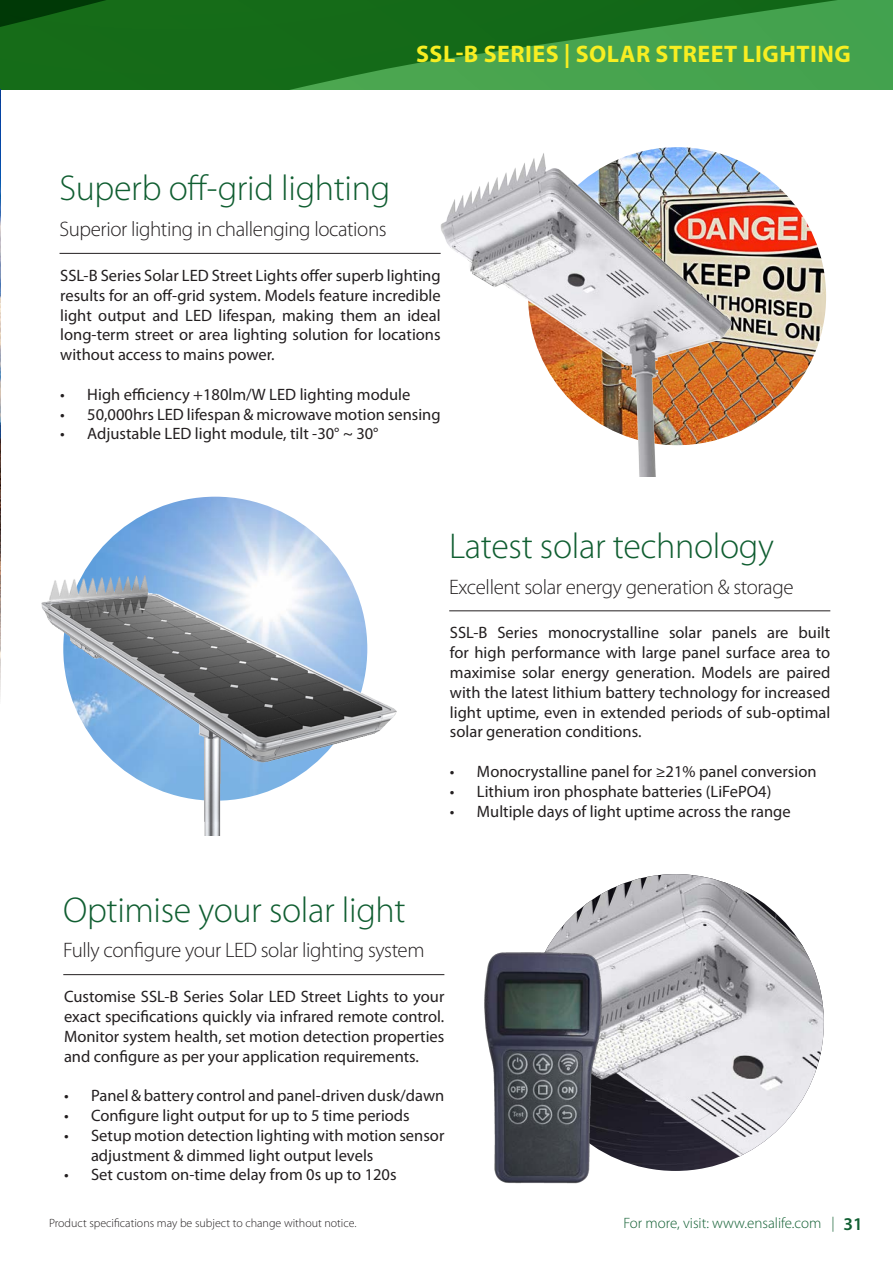
<style>
.page{position:relative;width:893px;height:1263px;background:#fff}
.page>*{position:absolute;margin:0;border:0;box-sizing:border-box;transform-origin:0 0}
.t1{font:300 36px "Myriad Pro";letter-spacing:-.01em;color:#105e31}
.t2{font:700 24px "Myriad Pro";letter-spacing:.02em;color:#f7ee22}
.t3{font:300 21px "Myriad Pro";letter-spacing:-.02em;color:#231f20}
.t4{font:16.5px/19.8px "Myriad Pro";color:#231f20;text-align:justify}
.t5{font:300 15px "Myriad Pro";color:#105e31}
.t6{font:300 12px "Myriad Pro";color:#231f20}
.s1{font-weight:600;font-size:18px}
</style>
<div class="page">
<svg style="left:0;top:0;width:893px;height:89px;background:#267e2c"></svg>
<hr style="left:60px;top:253px;width:381px;height:1px;background:#231f20">
<hr style="left:449px;top:611px;width:381px;height:1px;background:#231f20">
<img style="left:0;top:90px;width:1px;height:609px">
<img style="left:527px;top:874px;width:297px;height:297px;border-radius:148px">
<img style="left:528px;top:147px;width:298px;height:298px;border-radius:149px">
<img style="left:63px;top:497px;width:304px;height:304px;border-radius:152px">
<img style="left:41px;top:558px;width:356px;height:278px">
<img style="left:433px;top:147px;width:312px;height:329px">
<img style="left:484px;top:947px;width:120px;height:237px">
<hr style="left:63px;top:974px;width:381px;height:1px;background:#231f20">
<p class="t2" style="left:416px;top:38px;width:436px">SSL-B SERIES | SOLAR STREET LIGHTING</p>
<p class="t1" style="left:60px;top:167px;width:332px">Superb off-grid lighting</p>
<p class="t3" style="left:60px;top:216px;width:329px">Superior lighting in challenging locations</p>
<p class="t4" style="left:60px;top:265px;width:382px">SSL-B Series Solar LED Street Lights offer superb lighting results for an off-grid system. Models feature incredible light output and LED lifespan, making them an ideal long-term street or area lighting solution for locations without access to mains power.</p>
<p class="t4" style="left:60px;top:384px;width:352px">• High efficiency +180lm/W LED lighting module</p>
<p class="t4" style="left:60px;top:404px;width:382px">• 50,000hrs LED lifespan &amp; microwave motion sensing</p>
<p class="t4" style="left:60px;top:424px;width:320px">• Adjustable LED light module, tilt -30° ~ 30°</p>
<p class="t1" style="left:449px;top:524px;width:326px">Latest solar technology</p>
<p class="t3" style="left:449px;top:574px;width:346px">Excellent solar energy generation &amp; storage</p>
<p class="t4" style="left:450px;top:623px;width:382px">SSL-B Series monocrystalline solar panels are built for high performance with large panel surface area to maximise solar energy generation. Models are paired with the latest lithium battery technology for increased light uptime, even in extended periods of sub-optimal solar generation conditions.</p>
<p class="t4" style="left:450px;top:761px;width:368px">• Monocrystalline panel for ≥21% panel conversion</p>
<p class="t4" style="left:450px;top:781px;width:323px">• Lithium iron phosphate batteries (LiFePO4)</p>
<p class="t4" style="left:450px;top:801px;width:342px">• Multiple days of light uptime across the range</p>
<p class="t1" style="left:63px;top:888px;width:344px">Optimise your solar light</p>
<p class="t3" style="left:63px;top:938px;width:363px">Fully configure your LED solar lighting system</p>
<p class="t4" style="left:64px;top:986px;width:382px">Customise SSL-B Series Solar LED Street Lights to your exact specifications quickly via infrared remote control.<br>Monitor system health, set motion detection properties and configure as per your application requirements.</p>
<p class="t4" style="left:64px;top:1085px;width:382px">• Panel &amp; battery control and panel-driven dusk/dawn</p>
<p class="t4" style="left:64px;top:1105px;width:347px">• Configure light output for up to 5 time periods</p>
<p class="t4" style="left:91px;top:1125px;width:355px;text-indent:-27px">• Setup motion detection lighting with motion sensor adjustment &amp; dimmed light output levels</p>
<p class="t4" style="left:64px;top:1165px;width:334px">• Set custom on-time delay from 0s up to 120s</p>
<p class="t6" style="left:49px;top:1216px;width:309px">Product specifications may be subject to change without notice.</p>
<p class="t5" style="left:623px;top:1214px;width:241px">For more, visit: www.ensalife.com | <span class="s1">31</span></p>
</div>
